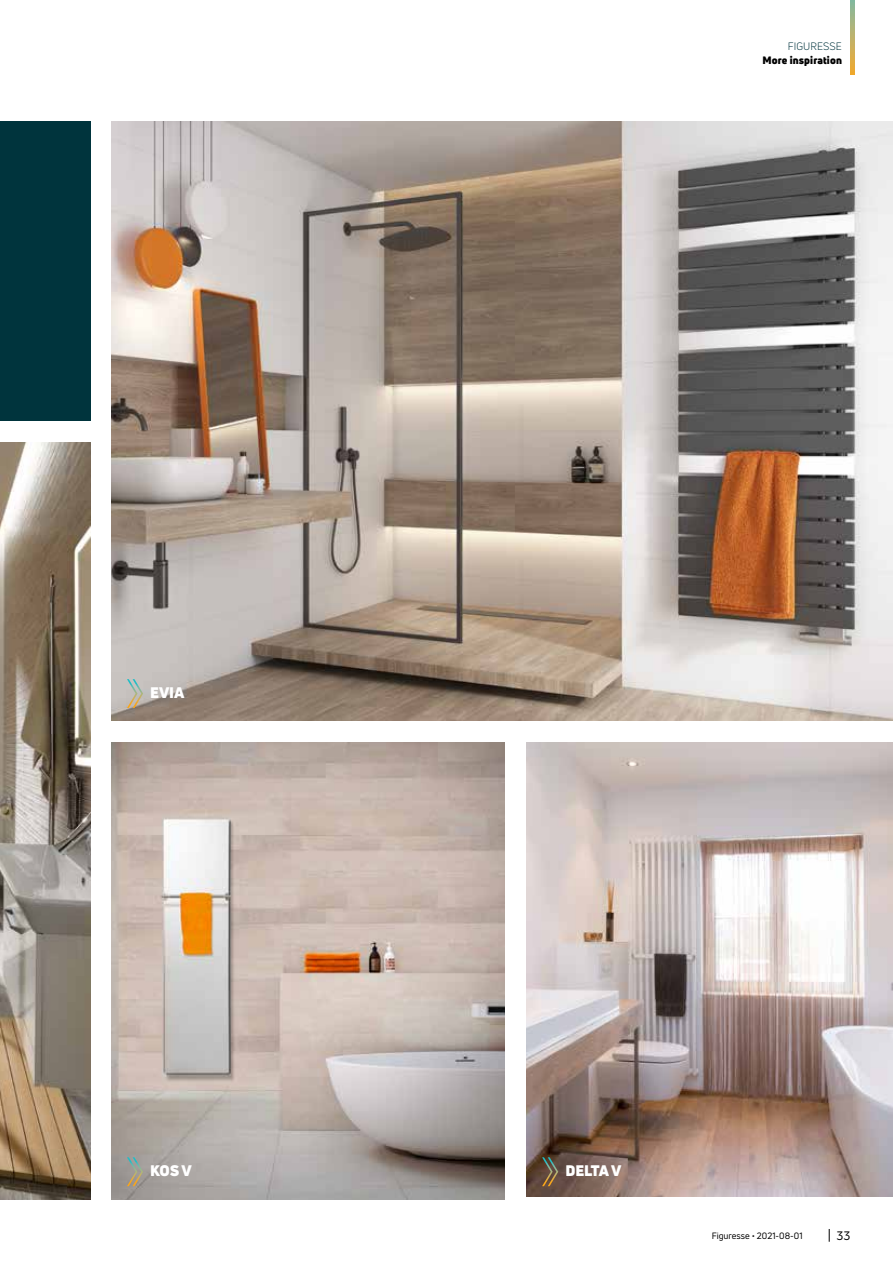
<style>
.page{position:relative;width:893px;height:1263px;background:#fff}
.page>*{position:absolute;margin:0;border:0;box-sizing:border-box;transform-origin:0 0}
.t1{font:900 15px "Uni Neue";letter-spacing:-.01em;color:#fff}
.t2{font:12px "Uni Neue";color:#000}
.t3{font:900 10.5px "Uni Neue";letter-spacing:.01em;color:#000}
.t4{font:10.5px "Uni Neue";letter-spacing:.01em;color:#00343d}
.t5{font:9px "Uni Neue";color:#000}
</style>
<div class="page">
<svg style="left:829px;top:1229px;width:1px;height:13px"></svg>
<svg style="left:850px;top:0;width:5px;height:74px"></svg>
<div style="left:0;top:121px;width:90px;height:300px;background:#00343d"></div>
<img style="left:112px;top:121px;width:781px;height:600px">
<img style="left:112px;top:742px;width:393px;height:457px">
<img style="left:526px;top:742px;width:367px;height:454px">
<svg style="left:542px;top:1157px;width:16px;height:29px"></svg>
<svg style="left:127px;top:679px;width:16px;height:29px"></svg>
<svg style="left:127px;top:1157px;width:16px;height:29px"></svg>
<img style="left:0;top:442px;width:90px;height:757px">
<h1 class="t1" style="left:150px;top:682px;width:36px">EVIA</h1>
<h1 class="t1" style="left:150px;top:1160px;width:43px">KOS V</h1>
<p class="t4" style="left:788px;top:40px;width:56px">FIGURESSE</p>
<p class="t3" style="left:763px;top:53px;width:81px">More inspiration</p>
<h1 class="t1" style="left:565px;top:1160px;width:58px">DELTA V</h1>
<p class="t5" style="left:712px;top:1230px;width:92px">Figuresse • 2021-08-01</p>
<h2 class="t2" style="left:836px;top:1228px;width:15px">33</h2>
</div>
